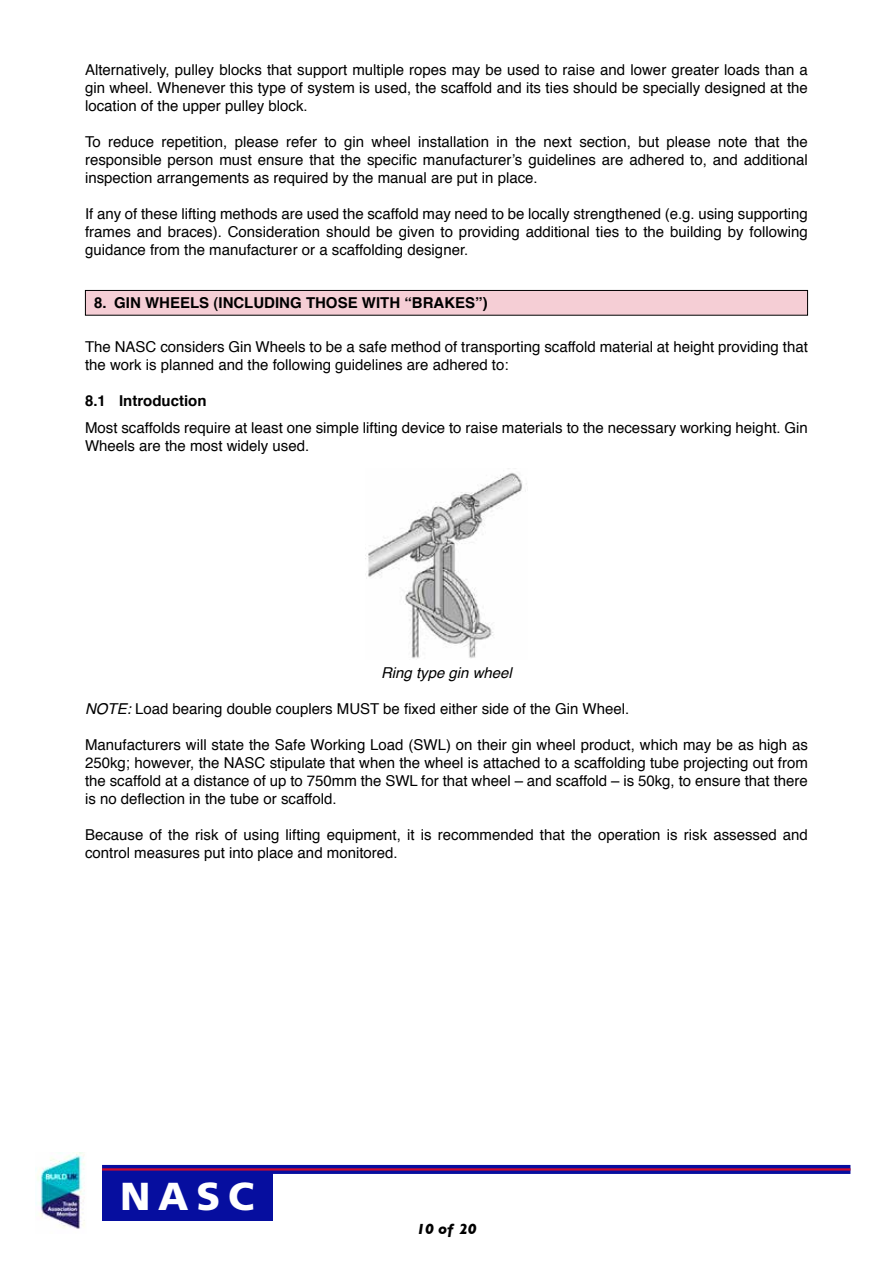
<style>
.page{position:relative;width:893px;height:1263px;background:#fff}
.page>*{position:absolute;margin:0;border:0;box-sizing:border-box;transform-origin:0 0}
.t1{font:900 39px "Frutiger";color:#fff}
.t2{font:15px/18px "Helvetica";color:#000;text-align:justify}
.t3{font:700 15px "Helvetica";color:#000}
.t4{font:italic 15px "Helvetica";color:#000}
.t5{font:italic 700 15px "Gill Sans";color:#000}
.s1{font-style:italic}
</style>
<div class="page">
<div style="left:102px;top:1169px;width:170px;height:51px;background:#060e9f"></div>
<svg style="left:102px;top:1165px;width:748px;height:9px;background:#170f96"></svg>
<hr style="left:102px;top:1168px;width:748px;height:2px;background:#cf0a2c">
<img style="left:35px;top:1152px;width:50px;height:77px">
<div style="left:85px;top:290px;width:722px;height:25px;background:#f5ced5"></div>
<div style="left:85px;top:290px;width:723px;height:26px;border:1px solid #000"></div>
<img style="left:365px;top:473px;width:162px;height:186px">
<p class="t2" style="left:85px;top:61px;width:724px">Alternatively, pulley blocks that support multiple ropes may be used to raise and lower greater loads than a gin wheel. Whenever this type of system is used, the scaffold and its ties should be specially designed at the location of the upper pulley block.</p>
<p class="t2" style="left:85px;top:133px;width:724px">To reduce repetition, please refer to gin wheel installation in the next section, but please note that the responsible person must ensure that the specific manufacturerʼs guidelines are adhered to, and additional inspection arrangements as required by the manual are put in place.</p>
<p class="t2" style="left:85px;top:205px;width:724px">If any of these lifting methods are used the scaffold may need to be locally strengthened (e.g. using supporting frames and braces). Consideration should be given to providing additional ties to the building by following guidance from the manufacturer or a scaffolding designer.</p>
<p class="t3" style="left:94px;top:291px;width:395px">8. GIN WHEELS (INCLUDING THOSE WITH “BRAKES”)</p>
<p class="t2" style="left:85px;top:338px;width:724px">The NASC considers Gin Wheels to be a safe method of transporting scaffold material at height providing that the work is planned and the following guidelines are adhered to:</p>
<p class="t3" style="left:85px;top:388px;width:123px">8.1 Introduction</p>
<p class="t2" style="left:85px;top:419px;width:724px">Most scaffolds require at least one simple lifting device to raise materials to the necessary working height. Gin<br>Wheels are the most widely used.</p>
<p class="t4" style="left:381px;top:661px;width:132px">Ring type gin wheel</p>
<p class="t2" style="left:85px;top:700px;width:546px"><span class="s1">NOTE:</span> Load bearing double couplers MUST be fixed either side of the Gin Wheel.</p>
<p class="t2" style="left:85px;top:736px;width:724px">Manufacturers will state the Safe Working Load (SWL) on their gin wheel product, which may be as high as 250kg; however, the NASC stipulate that when the wheel is attached to a scaffolding tube projecting out from the scaffold at a distance of up to 750mm the SWL for that wheel – and scaffold – is 50kg, to ensure that there is no deflection in the tube or scaffold.</p>
<p class="t2" style="left:85px;top:826px;width:724px">Because of the risk of using lifting equipment, it is recommended that the operation is risk assessed and control measures put into place and monitored.</p>
<h1 class="t1" style="left:120px;top:1173px;width:135px">NASC</h1>
<p class="t5" style="left:416px;top:1220px;width:62px">10 of 20</p>
</div>
